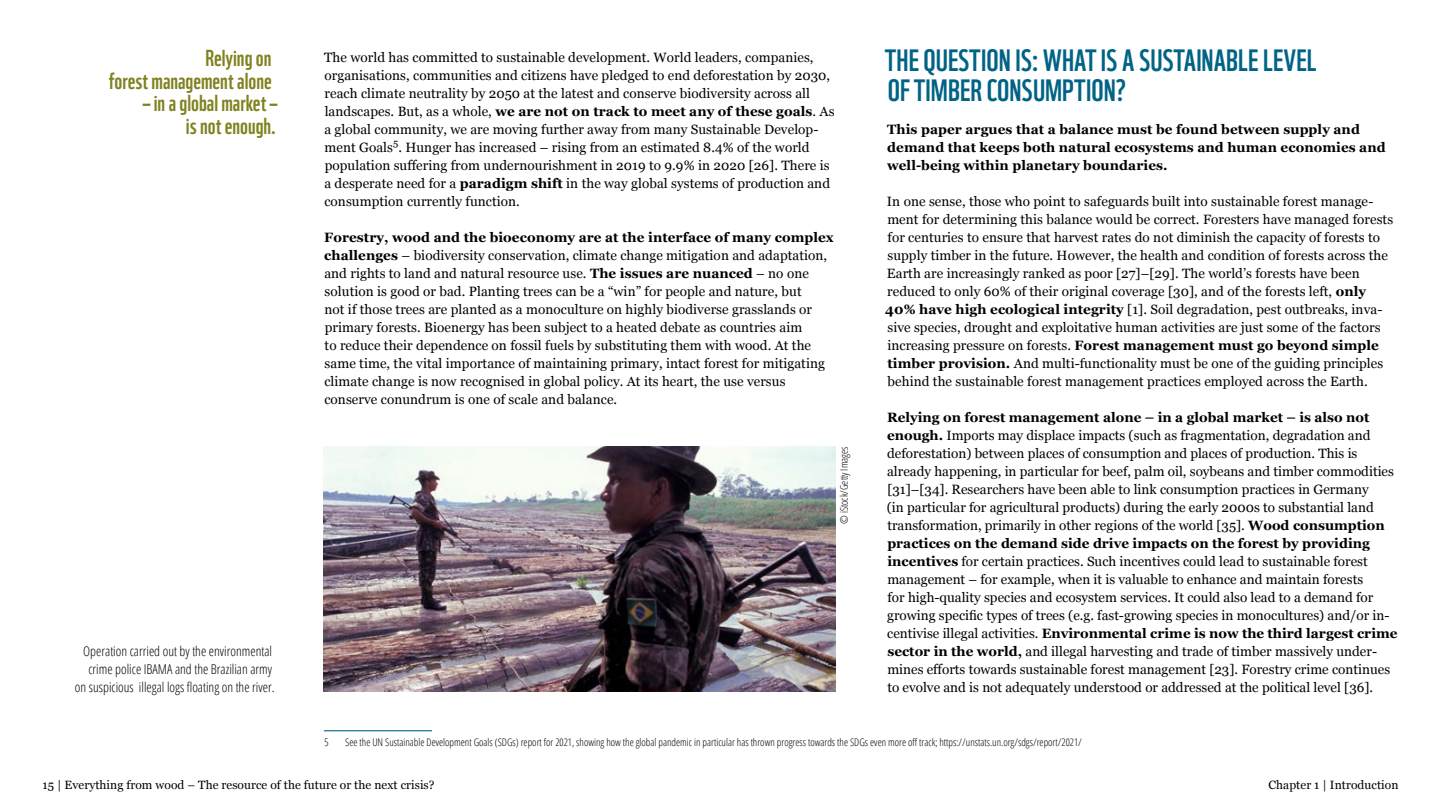
<style>
.page{position:relative;width:1441px;height:810px;background:#fff}
.page>*{position:absolute;margin:0;border:0;box-sizing:border-box;transform-origin:0 0}
.HIGHLIGHT_HEAD{font:30px/30px "WWF";color:#006386}
.Pull_rechts_olive{font:22.5px/22.5px "WWF";color:#808221;text-align:right}
.Copy_9_für_16_9_w{font:13.5px/18px "Georgia";letter-spacing:.005em;color:#000}
.Copy_9_für_16_9_w-2{font:700 13.5px/18px "Georgia";letter-spacing:.005em;color:#000}
.BU{font:300 13.5px/18px "Open Sans Condensed";color:#000;text-align:right}
.t1{font:12px "Georgia";letter-spacing:.005em;color:#000}
.Quelle_auf_Seite{font:300 10.5px "Open Sans Condensed";color:#000}
.Copyright{font:300 10.5px "Open Sans Condensed";color:#000}
.s1{font-weight:700}
</style>
<div class="page">
<hr style="left:324px;top:730px;width:108px;height:1px;background:#006386">
<img style="left:324px;top:446px;width:511px;height:246px">
<p class="Pull_rechts_olive" style="left:109px;top:46px;width:164px">Relying on<br>forest management alone</p>
<p class="Pull_rechts_olive" style="left:143px;top:91px;width:136px">– in a global market – is not enough.</p>
<p class="BU" style="left:75px;top:641px;width:201px">Operation carried out by the environmental crime police IBAMA and the Brazilian army<br>on suspicious illegal logs floating on the river.</p>
<p class="Copy_9_für_16_9_w" style="left:324px;top:47px;width:512px">The world has committed to sustainable development. World leaders, companies, organisations, communities and citizens have pledged to end deforestation by 2030, reach climate neutrality by 2050 at the latest and conserve biodiversity across all landscapes. But, as a whole, <span class="s1">we are not on track to meet any of these goals</span>. As a global community, we are moving further away from many Sustainable Develop&shy;ment Goals<sup>5</sup>. Hunger has increased – rising from an estimated 8.4% of the world population suffering from undernourishment in 2019 to 9.9% in 2020 [26]. There is a desperate need for a <span class="s1">paradigm shift</span> in the way global systems of production and consumption currently function.</p>
<p class="Copy_9_für_16_9_w" style="left:324px;top:227px;width:511px"><span class="s1">Forestry, wood and the bioeconomy are at the interface of many complex challenges</span> – biodiversity conservation, climate change mitigation and adaptation, and rights to land and natural resource use. <span class="s1">The issues are nuanced</span> – no one solution is good or bad. Planting trees can be a “win” for people and nature, but<br>not if those trees are planted as a monoculture on highly biodiverse grasslands or primary forests. Bioenergy has been subject to a heated debate as countries aim<br>to reduce their dependence on fossil fuels by substituting them with wood. At the same time, the vital importance of maintaining primary, intact forest for mitigating climate change is now recognised in global policy. At its heart, the use versus conserve conundrum is one of scale and balance.</p>
<p class="Copyright" style="left:836px;top:524px;width:79px;rotate:-90deg">© iStock/Getty Images</p>
<p class="HIGHLIGHT_HEAD" style="left:884px;top:44px;width:433px">THE QUESTION IS: WHAT IS A SUSTAINABLE LEVEL<br>OF TIMBER CONSUMPTION?</p>
<p class="Copy_9_für_16_9_w-2" style="left:887px;top:119px;width:500px">This paper argues that a balance must be found between supply and demand that keeps both natural ecosystems and human economies and well-being within planetary boundaries.</p>
<p class="Copy_9_für_16_9_w" style="left:885px;top:191px;width:509px">In one sense, those who point to safeguards built into sustainable forest manage&shy;ment for determining this balance would be correct. Foresters have managed forests for centuries to ensure that harvest rates do not diminish the capacity of forests to supply timber in the future. However, the health and condition of forests across the Earth are increasingly ranked as poor [27]–[29]. The world’s forests have been reduced to only 60% of their original coverage [30], and of the forests left, <span class="s1">only 40% have high ecological integrity</span> [1]. Soil degradation, pest outbreaks, inva&shy;sive species, drought and exploitative human activities are just some of the factors increasing pressure on forests. <span class="s1">Forest management must go beyond simple timber provision.</span> And multi-functionality must be one of the guiding principles behind the sustainable forest management practices employed across the Earth.</p>
<p class="Copy_9_für_16_9_w" style="left:886px;top:407px;width:512px"><span class="s1">Relying on forest management alone – in a global market – is also not enough.</span> Imports may displace impacts (such as fragmentation, degradation and deforestation) between places of consumption and places of production. This is already happening, in particular for beef, palm oil, soybeans and timber commodities [31]–[34]. Researchers have been able to link consumption practices in Germany<br>(in particular for agricultural products) during the early 2000s to substantial land transformation, primarily in other regions of the world [35]. <span class="s1">Wood consumption practices on the demand side drive impacts on the forest by providing incentives</span> for certain practices. Such incentives could lead to sustainable forest management – for example, when it is valuable to enhance and maintain forests<br>for high-quality species and ecosystem services. It could also lead to a demand for growing specific types of trees (e.g. fast-growing species in monocultures) and/or in&shy;centivise illegal activities. <span class="s1">Environmental crime is now the third largest crime sector in the world,</span> and illegal harvesting and trade of timber massively under&shy;mines efforts towards sustainable forest management [23]. Forestry crime continues to evolve and is not adequately understood or addressed at the political level [36].</p>
<p class="Quelle_auf_Seite" style="left:324px;top:735px;width:6px">5</p>
<p class="Quelle_auf_Seite" style="left:345px;top:735px;width:738px">See the UN Sustainable Development Goals (SDGs) report for 2021, showing how the global pandemic in particular has thrown progress towards the SDGs even more off track; https://unstats.un.org/sdgs/report/2021/</p>
<p class="t1" style="left:43px;top:776px;width:393px">15 | Everything from wood – The resource of the future or the next crisis?</p>
<p class="t1" style="left:1268px;top:776px;width:131px">Chapter 1 | Introduction</p>
</div>
